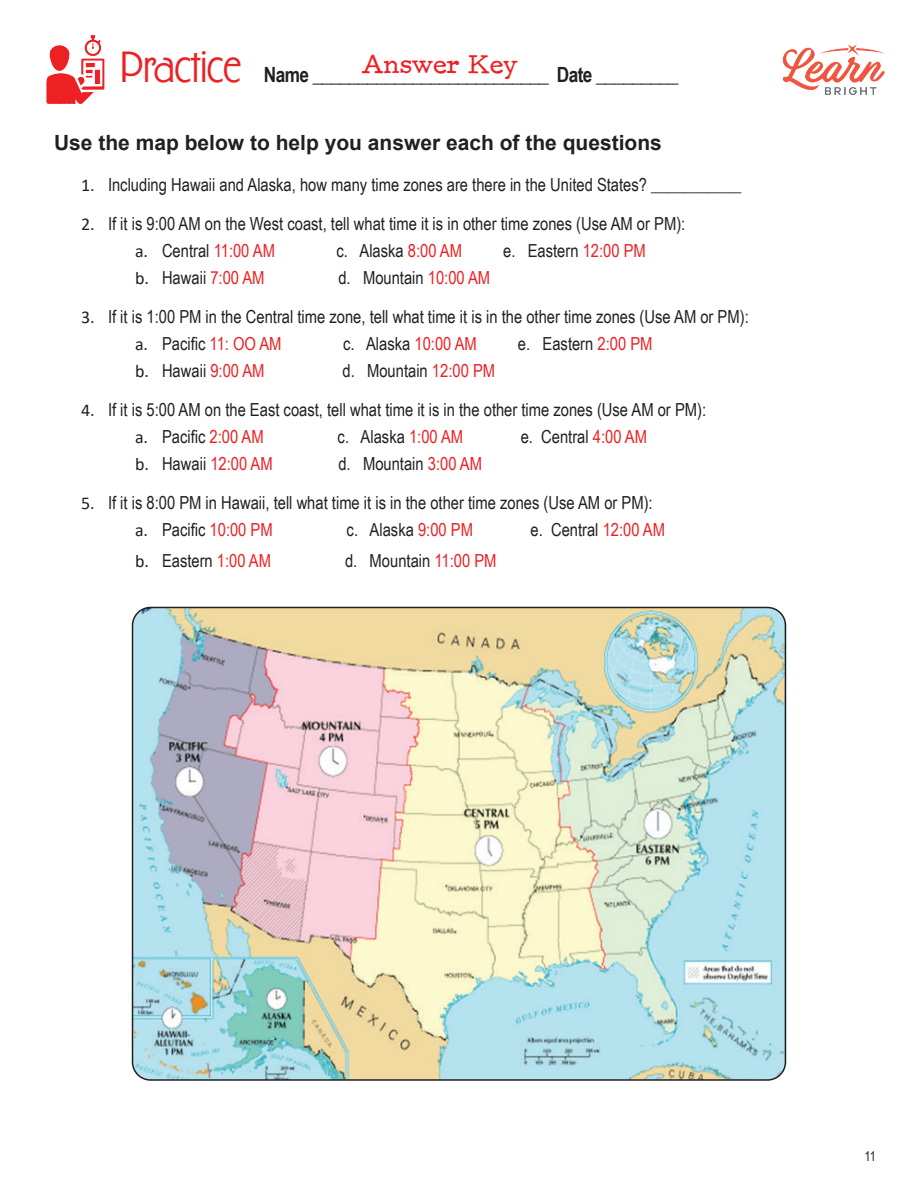
<style>
.page{position:relative;width:918px;height:1188px;background:#fff}
.page>*{position:absolute;margin:0;border:0;box-sizing:border-box;transform-origin:0 0}
.t1{font:27px "F25 Executive";letter-spacing:-.025em;color:#ed2024}
.t2{font:700 21px "Arial Narrow";letter-spacing:-.025em;color:#231f20}
.t3{font:700 21px "Arial";color:#231f20}
.t4{font:18px "Arial Narrow";color:#231f20}
.t5{font:18px "Arial Narrow";color:#ed2024}
.t6{font:13.5px "Arial Narrow";color:#231f20}
.s1{font-family:"Hardwood LP";font-weight:400;font-size:48px;color:#ed2024}
.s2{font-family:"Calibri"}
.s3{color:#ed2024}
.s4{font-family:"Calibri";color:#231f20}
.s5{color:#231f20}
</style>
<div class="page">
<img style="left:46px;top:35px;width:59px;height:69px">
<img style="left:782px;top:44px;width:103px;height:51px">
<img style="left:133px;top:608px;width:652px;height:470px">
<div style="left:132px;top:607px;width:654px;height:474px;border:2px solid #231f20;border-radius:18px"></div>
<p class="t2" style="left:120px;top:59px;width:560px"><span class="s1">Practice</span> Name __________________________ Date _________</p>
<h1 class="t1" style="left:362px;top:49px;width:158px">Answer Key</h1>
<p class="t3" style="left:54px;top:128px;width:609px">Use the map below to help you answer each of the questions</p>
<p class="t4" style="left:81px;top:171px;width:662px"><span class="s2">1.</span> Including Hawaii and Alaska, how many time zones are there in the United States? ___________</p>
<p class="t4" style="left:81px;top:210px;width:606px"><span class="s2">2.</span> If it is 9:00 AM on the West coast, tell what time it is in other time zones (Use AM or PM):</p>
<p class="t4" style="left:135px;top:237px;width:141px"><span class="s2">a.</span> Central <span class="s3">11:00 AM</span></p>
<p class="t4" style="left:337px;top:237px;width:127px">c. Alaska <span class="s3">8:00 AM</span></p>
<p class="t4" style="left:503px;top:237px;width:144px">e. Eastern <span class="s3">12:00 PM</span></p>
<p class="t4" style="left:135px;top:264px;width:131px"><span class="s2">b.</span> Hawaii <span class="s3">7:00 AM</span></p>
<p class="t4" style="left:338px;top:264px;width:153px">d. Mountain <span class="s3">10:00 AM</span></p>
<p class="t4" style="left:81px;top:303px;width:669px"><span class="s2">3.</span> If it is 1:00 PM in the Central time zone, tell what time it is in the other time zones (Use AM or PM):</p>
<p class="t4" style="left:135px;top:330px;width:148px"><span class="s2">a.</span> Pacific <span class="s3">11: OO AM</span></p>
<p class="t4" style="left:343px;top:330px;width:135px">c. Alaska <span class="s3">10:00 AM</span></p>
<p class="t4" style="left:518px;top:330px;width:136px">e. Eastern <span class="s3">2:00 PM</span></p>
<p class="t4" style="left:135px;top:357px;width:131px"><span class="s2">b.</span> Hawaii <span class="s3">9:00 AM</span></p>
<p class="t4" style="left:343px;top:357px;width:154px">d. Mountain <span class="s3">12:00 PM</span></p>
<p class="t4" style="left:81px;top:396px;width:627px"><span class="s2">4.</span> If it is 5:00 AM on the East coast, tell what time it is in the other time zones (Use AM or PM):</p>
<p class="t4" style="left:135px;top:423px;width:130px"><span class="s2">a.</span> Pacific <span class="s3">2:00 AM</span></p>
<p class="t4" style="left:338px;top:423px;width:127px">c. Alaska <span class="s3">1:00 AM</span></p>
<p class="t4" style="left:521px;top:423px;width:128px">e. Central <span class="s3">4:00 AM</span></p>
<p class="t5" style="left:135px;top:450px;width:139px"><span class="s4">b.</span> <span class="s5">Hawaii</span> 12:00 AM</p>
<p class="t4" style="left:338px;top:450px;width:145px">d. Mountain <span class="s3">3:00 AM</span></p>
<p class="t4" style="left:81px;top:489px;width:573px"><span class="s2">5.</span> If it is 8:00 PM in Hawaii, tell what time it is in the other time zones (Use AM or PM):</p>
<p class="t4" style="left:135px;top:516px;width:139px"><span class="s2">a.</span> Pacific <span class="s3">10:00 PM</span></p>
<p class="t4" style="left:347px;top:516px;width:128px">c. Alaska <span class="s3">9:00 PM</span></p>
<p class="t4" style="left:530px;top:516px;width:136px">e. Central <span class="s3">12:00 AM</span></p>
<p class="t4" style="left:135px;top:548px;width:138px"><span class="s2">b.</span> Eastern <span class="s3">1:00 AM</span></p>
<p class="t4" style="left:345px;top:548px;width:153px">d. Mountain <span class="s3">11:00 PM</span></p>
<p class="t6" style="left:864px;top:1146px;width:13px">11</p>
</div>
